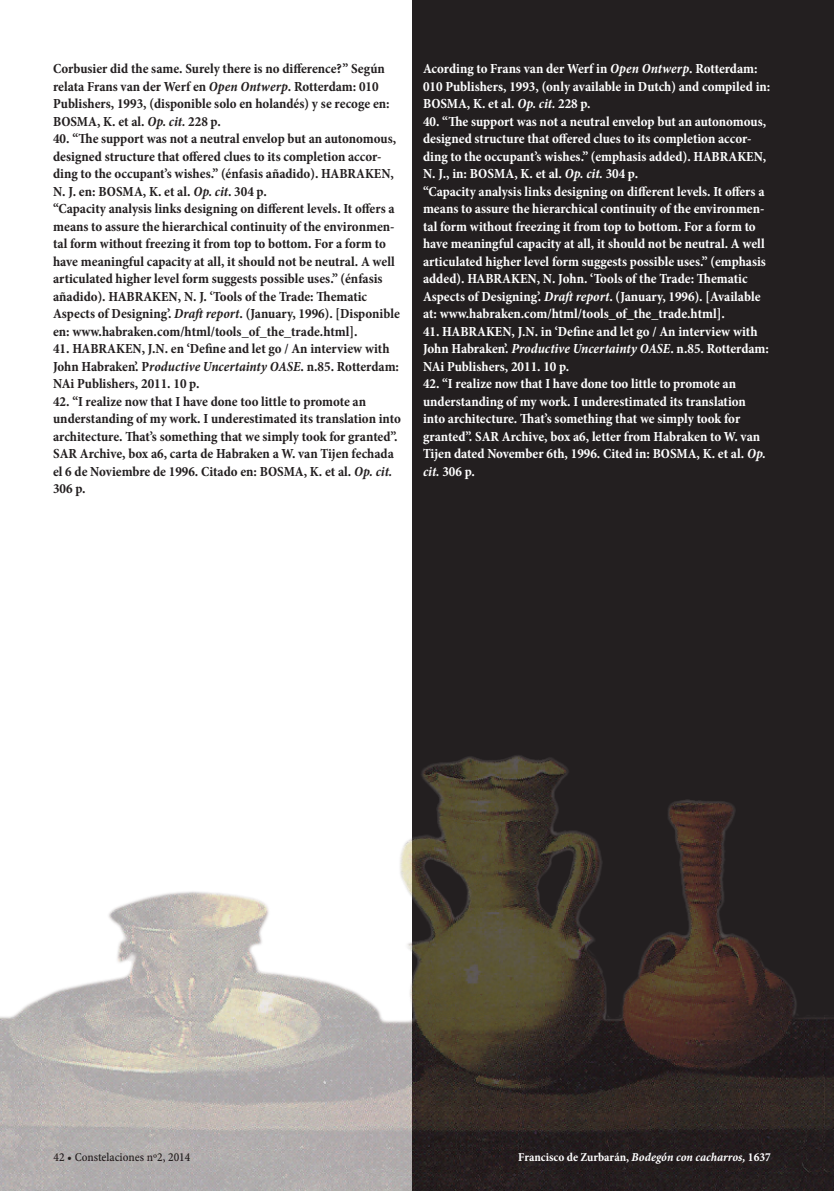
<style>
.page{position:relative;width:834px;height:1191px;background:#fff}
.page>*{position:absolute;margin:0;border:0;box-sizing:border-box;transform-origin:0 0}
.NOTAS_01{font:700 condensed 14px/17.5px "Minion Pro";color:#231f20}
.NOTAS_01-2{font:700 condensed 14px/17.5px "Minion Pro";color:#fff}
.PIES_FOTO{font:700 condensed 12.25px "Minion Pro";color:#fff}
.t1{font:12.25px "Minion Pro Medium Cn Capt";color:#231f20}
.s1{font-style:italic}
.s2{font-family:"Minion Pro Bold Cn It Capt";font-weight:400;font-stretch:normal}
.s3{font-family:"Minion Pro Bold Cn Capt";font-weight:400;font-stretch:normal}
</style>
<div class="page">
<div style="left:412px;top:0;width:421px;height:1191px;background:#231f20"></div>
<img style="left:0;top:755px;width:833px;height:436px">
<p class="NOTAS_01" style="left:53px;top:60px;width:338px">Corbusier did the same. Surely there is no difference?” Según relata Frans van der Werf en <span class="s1">Open Ontwerp</span>. Rotterdam: 010<br>Publishers, 1993, (disponible solo en holandés) y se recoge en:<br>BOSMA, K. et al. <span class="s1">Op. cit.</span> 228 p.</p>
<p class="NOTAS_01" style="left:53px;top:130px;width:344px">40. “The support was not a neutral envelop but an autonomous, designed structure that offered clues to its completion accor&shy;ding to the occupant’s wishes.” (énfasis añadido). HABRAKEN, N. J. en: BOSMA, K. et al. <span class="s1">Op. cit</span>. 304 p.</p>
<p class="NOTAS_01" style="left:53px;top:200px;width:348px">“Capacity analysis links designing on different levels. It offers a means to assure the hierarchical continuity of the environmen&shy;tal form without freezing it from top to bottom. For a form to have meaningful capacity at all, it should not be neutral. A well articulated higher level form suggests possible uses.” (énfasis añadido). HABRAKEN, N. J. ‘Tools of the Trade: Thematic Aspects of Designing’. <span class="s1">Draft report</span>. (January, 1996). [Disponible en: www.habraken.com/html/tools_of_the_trade.html].</p>
<p class="NOTAS_01" style="left:53px;top:340px;width:347px">41. HABRAKEN, J.N. en ‘Define and let go / An interview with<br>John Habraken’. P<span class="s1">roductive Uncertainty OASE</span>. n.85. Rotterdam:<br>NAi Publishers, 2011. 10 p.</p>
<p class="NOTAS_01" style="left:53px;top:392px;width:349px">42. “I realize now that I have done too little to promote an understanding of my work. I underestimated its translation into architecture. That’s something that we simply took for granted”.<br>SAR Archive, box a6, carta de Habraken a W. van Tijen fechada el 6 de Noviembre de 1996. Citado en: BOSMA, K. et al. <span class="s1">Op. cit.<br></span>306 p.</p>
<p class="NOTAS_01-2" style="left:423px;top:60px;width:349px">Acording to Frans van der Werf in <span class="s1">Open Ontwerp</span>. Rotterdam:<br>010 Publishers, 1993, (only available in Dutch) and compiled in:<br>BOSMA, K. et al. <span class="s1">Op. cit.</span> 228 p.</p>
<p class="NOTAS_01-2" style="left:423px;top:112px;width:345px">40. “The support was not a neutral envelop but an autonomous, designed structure that offered clues to its completion accor&shy;ding to the occupant’s wishes.” (emphasis added). HABRAKEN, N. J., in: BOSMA, K. et al. <span class="s1">Op. cit.</span> 304 p.</p>
<p class="NOTAS_01-2" style="left:423px;top:182px;width:344px">“Capacity analysis links designing on different levels. It offers a means to assure the hierarchical continuity of the environmen&shy;tal form without freezing it from top to bottom. For a form to have meaningful capacity at all, it should not be neutral. A well articulated higher level form suggests possible uses.” (emphasis added). HABRAKEN, N. John. ‘Tools of the Trade: Thematic Aspects of Designing’. <span class="s1">Draft report</span>. (January, 1996). [Available at: www.habraken.com/html/tools_of_the_trade.html].</p>
<p class="NOTAS_01-2" style="left:423px;top:322px;width:347px">41. HABRAKEN, J.N. in ‘Define and let go / An interview with<br>John Habraken’. <span class="s1">Productive Uncertainty OASE</span>. n.85. Rotterdam:<br>NAi Publishers, 2011. 10 p.</p>
<p class="NOTAS_01-2" style="left:423px;top:375px;width:344px">42. “I realize now that I have done too little to promote an understanding of my work. I underestimated its translation into architecture. That’s something that we simply took for granted”. SAR Archive, box a6, letter from Habraken to W. van Tijen dated November 6th, 1996. Cited in: BOSMA, K. et al. <span class="s1">Op. cit.</span> 306 p.</p>
<p class="t1" style="left:54px;top:1148px;width:138px">42 • Constelaciones nº2, 2014</p>
<p class="PIES_FOTO" style="left:518px;top:1148px;width:254px">Francisco de Zurbarán, <span class="s2">Bodegón con cacharros,</span> <span class="s3">1637</span></p>
</div>
